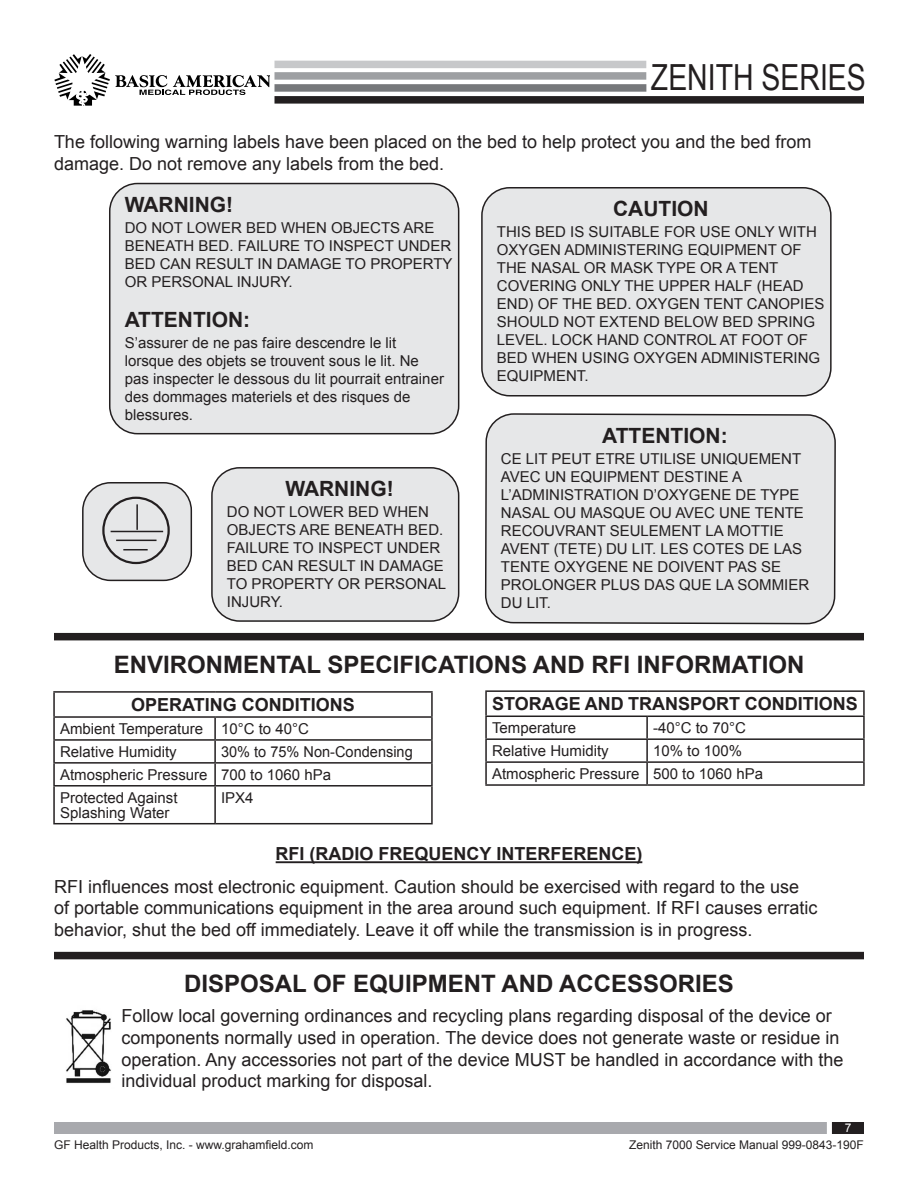
<style>
.page{position:relative;width:918px;height:1188px;background:#fff}
.page>*{position:absolute;margin:0;border:0;box-sizing:border-box;transform-origin:0 0}
.t1{font:36px "Arial";color:#231f20;scale:.79 1}
.Subhead_16_rule_abov{font:700 24px "Arial";color:#231f20}
.t2{font:700 21px "Arial";color:#231f20}
.body_12{font:18px/21.6px "Arial";color:#231f20}
.Subhead{font:700 18px "Arial";color:#231f20}
.table_body_inspectio{font:15px/18px "Arial";color:#231f20}
.t3{font:12px "Arial";color:#231f20}
.t4{font:12px "Arial";color:#fff}
</style>
<div class="page">
<div style="left:109px;top:183px;width:350px;height:251px;background:#e6e7e8"></div>
<div style="left:211px;top:467px;width:248px;height:155px;background:#e6e7e8"></div>
<div style="left:481px;top:187px;width:351px;height:210px;background:#e6e7e8"></div>
<div style="left:485px;top:413px;width:351px;height:211px;background:#e6e7e8"></div>
<svg style="left:82px;top:482px;width:110px;height:99px"></svg>
<hr style="left:136px;top:504px;width:2px;height:26px;background:#231f20">
<div style="left:54px;top:633px;width:810px;height:7px;background:#231f20"></div>
<hr style="left:53px;top:691px;width:162px;height:2px;background:#231f20">
<hr style="left:53px;top:693px;width:2px;height:23px;background:#231f20">
<hr style="left:215px;top:691px;width:218px;height:2px;background:#231f20">
<hr style="left:431px;top:693px;width:2px;height:23px;background:#231f20">
<hr style="left:53px;top:716px;width:162px;height:2px;background:#231f20">
<hr style="left:53px;top:718px;width:2px;height:21px;background:#231f20">
<hr style="left:215px;top:716px;width:218px;height:2px;background:#231f20">
<hr style="left:214px;top:718px;width:2px;height:21px;background:#231f20">
<hr style="left:431px;top:718px;width:2px;height:21px;background:#231f20">
<hr style="left:53px;top:739px;width:162px;height:2px;background:#231f20">
<hr style="left:53px;top:741px;width:2px;height:21px;background:#231f20">
<hr style="left:215px;top:739px;width:218px;height:2px;background:#231f20">
<hr style="left:214px;top:741px;width:2px;height:21px;background:#231f20">
<hr style="left:431px;top:741px;width:2px;height:21px;background:#231f20">
<hr style="left:53px;top:762px;width:162px;height:2px;background:#231f20">
<hr style="left:53px;top:764px;width:2px;height:21px;background:#231f20">
<hr style="left:215px;top:762px;width:218px;height:2px;background:#231f20">
<hr style="left:214px;top:764px;width:2px;height:21px;background:#231f20">
<hr style="left:431px;top:764px;width:2px;height:21px;background:#231f20">
<hr style="left:53px;top:785px;width:162px;height:2px;background:#231f20">
<hr style="left:53px;top:787px;width:2px;height:36px;background:#231f20">
<hr style="left:215px;top:785px;width:218px;height:2px;background:#231f20">
<hr style="left:214px;top:787px;width:2px;height:36px;background:#231f20">
<hr style="left:431px;top:787px;width:2px;height:36px;background:#231f20">
<hr style="left:53px;top:823px;width:162px;height:1px;background:#231f20">
<hr style="left:215px;top:823px;width:218px;height:1px;background:#231f20">
<hr style="left:485px;top:690px;width:162px;height:2px;background:#231f20">
<hr style="left:485px;top:692px;width:2px;height:24px;background:#231f20">
<hr style="left:647px;top:690px;width:218px;height:2px;background:#231f20">
<hr style="left:863px;top:692px;width:2px;height:24px;background:#231f20">
<hr style="left:485px;top:716px;width:162px;height:1px;background:#231f20">
<hr style="left:485px;top:717px;width:2px;height:21px;background:#231f20">
<hr style="left:647px;top:716px;width:218px;height:1px;background:#231f20">
<hr style="left:646px;top:717px;width:2px;height:21px;background:#231f20">
<hr style="left:863px;top:717px;width:2px;height:21px;background:#231f20">
<hr style="left:485px;top:738px;width:162px;height:2px;background:#231f20">
<hr style="left:485px;top:740px;width:2px;height:21px;background:#231f20">
<hr style="left:647px;top:738px;width:218px;height:2px;background:#231f20">
<hr style="left:646px;top:740px;width:2px;height:21px;background:#231f20">
<hr style="left:863px;top:740px;width:2px;height:21px;background:#231f20">
<hr style="left:485px;top:761px;width:162px;height:2px;background:#231f20">
<hr style="left:485px;top:763px;width:2px;height:21px;background:#231f20">
<hr style="left:647px;top:761px;width:218px;height:2px;background:#231f20">
<hr style="left:646px;top:763px;width:2px;height:21px;background:#231f20">
<hr style="left:863px;top:763px;width:2px;height:21px;background:#231f20">
<hr style="left:485px;top:784px;width:162px;height:2px;background:#231f20">
<hr style="left:647px;top:784px;width:218px;height:2px;background:#231f20">
<hr style="left:276px;top:861px;width:366px;height:2px;background:#231f20">
<div style="left:54px;top:952px;width:810px;height:7px;background:#231f20"></div>
<img style="left:66px;top:1010px;width:45px;height:73px">
<div style="left:832px;top:1122px;width:32px;height:12px;background:#231f20"></div>
<div style="left:54px;top:1122px;width:773px;height:12px;background:#a8a9ad"></div>
<div style="left:274px;top:61px;width:372px;height:7px;background:#c7c8ca"></div>
<div style="left:274px;top:72px;width:372px;height:8px;background:#9d9fa2"></div>
<div style="left:274px;top:84px;width:372px;height:8px;background:#76787b"></div>
<div style="left:274px;top:96px;width:590px;height:8px;background:#231f20"></div>
<svg style="left:54px;top:54px;width:216px;height:52px"></svg>
<h1 class="t1" style="left:651px;top:54px;width:274px">ZENITH SERIES</h1>
<p class="body_12" style="left:54px;top:131px;width:759px">The following warning labels have been placed on the bed to help protect you and the bed from damage. Do not remove any labels from the bed.</p>
<p class="t2" style="left:125px;top:193px;width:110px">WARNING!</p>
<p class="table_body_inspectio" style="left:125px;top:219px;width:329px">DO NOT LOWER BED WHEN OBJECTS ARE<br>BENEATH BED. FAILURE TO INSPECT UNDER<br>BED CAN RESULT IN DAMAGE TO PROPERTY<br>OR PERSONAL INJURY.</p>
<p class="t2" style="left:125px;top:308px;width:127px">ATTENTION:</p>
<p class="table_body_inspectio" style="left:125px;top:334px;width:321px">S’assurer de ne pas faire descendre le lit lorsque des objets se trouvent sous le lit. Ne pas inspecter le dessous du lit pourrait entrainer des dommages materiels et des risques de blessures.</p>
<p class="t2" style="left:613px;top:197px;width:97px">CAUTION</p>
<p class="table_body_inspectio" style="left:497px;top:223px;width:329px">THIS BED IS SUITABLE FOR USE ONLY WITH<br>OXYGEN ADMINISTERING EQUIPMENT OF<br>THE NASAL OR MASK TYPE OR A TENT<br>COVERING ONLY THE UPPER HALF (HEAD<br>END) OF THE BED. OXYGEN TENT CANOPIES<br>SHOULD NOT EXTEND BELOW BED SPRING<br>LEVEL. LOCK HAND CONTROL AT FOOT OF<br>BED WHEN USING OXYGEN ADMINISTERING<br>EQUIPMENT.</p>
<p class="t2" style="left:285px;top:477px;width:110px">WARNING!</p>
<p class="table_body_inspectio" style="left:227px;top:503px;width:221px">DO NOT LOWER BED WHEN<br>OBJECTS ARE BENEATH BED.<br>FAILURE TO INSPECT UNDER<br>BED CAN RESULT IN DAMAGE<br>TO PROPERTY OR PERSONAL<br>INJURY.</p>
<p class="t2" style="left:602px;top:424px;width:127px">ATTENTION:</p>
<p class="table_body_inspectio" style="left:501px;top:450px;width:310px">CE LIT PEUT ETRE UTILISE UNIQUEMENT<br>AVEC UN EQUIPMENT DESTINE A<br>L’ADMINISTRATION D’OXYGENE DE TYPE<br>NASAL OU MASQUE OU AVEC UNE TENTE<br>RECOUVRANT SEULEMENT LA MOTTIE<br>AVENT (TETE) DU LIT. LES COTES DE LAS<br>TENTE OXYGENE NE DOIVENT PAS SE<br>PROLONGER PLUS DAS QUE LA SOMMIER<br>DU LIT.</p>
<p class="Subhead_16_rule_abov" style="left:114px;top:648px;width:692px">ENVIRONMENTAL SPECIFICATIONS AND RFI INFORMATION</p>
<p class="Subhead" style="left:131px;top:693px;width:225px">OPERATING CONDITIONS</p>
<p class="table_body_inspectio" style="left:60px;top:720px;width:145px">Ambient Temperature</p>
<p class="table_body_inspectio" style="left:221px;top:720px;width:89px">10°C to 40°C</p>
<p class="table_body_inspectio" style="left:60px;top:743px;width:118px">Relative Humidity</p>
<p class="table_body_inspectio" style="left:221px;top:743px;width:193px">30% to 75% Non-Condensing</p>
<p class="table_body_inspectio" style="left:60px;top:766px;width:149px">Atmospheric Pressure</p>
<p class="table_body_inspectio" style="left:221px;top:766px;width:112px">700 to 1060 hPa</p>
<p class="table_body_inspectio" style="left:60px;top:790px;width:119px;line-height:15px">Protected Against<br>Splashing Water</p>
<p class="table_body_inspectio" style="left:221px;top:789px;width:34px">IPX4</p>
<p class="Subhead" style="left:492px;top:692px;width:367px">STORAGE AND TRANSPORT CONDITIONS</p>
<p class="table_body_inspectio" style="left:492px;top:719px;width:86px">Temperature</p>
<p class="table_body_inspectio" style="left:653px;top:719px;width:94px">-40°C to 70°C</p>
<p class="table_body_inspectio" style="left:492px;top:742px;width:118px">Relative Humidity</p>
<p class="table_body_inspectio" style="left:653px;top:742px;width:91px">10% to 100%</p>
<p class="table_body_inspectio" style="left:492px;top:765px;width:149px">Atmospheric Pressure</p>
<p class="table_body_inspectio" style="left:653px;top:765px;width:112px">500 to 1060 hPa</p>
<p class="Subhead" style="left:276px;top:842px;width:368px">RFI (RADIO FREQUENCY INTERFERENCE)</p>
<p class="body_12" style="left:54px;top:876px;width:765px">RFI influences most electronic equipment. Caution should be exercised with regard to the use of portable communications equipment in the area around such equipment. If RFI causes erratic behavior, shut the bed off immediately. Leave it off while the transmission is in progress.</p>
<p class="Subhead_16_rule_abov" style="left:184px;top:967px;width:551px">DISPOSAL OF EQUIPMENT AND ACCESSORIES</p>
<p class="body_12" style="left:122px;top:1006px;width:724px">Follow local governing ordinances and recycling plans regarding disposal of the device or components normally used in operation. The device does not generate waste or residue in operation. Any accessories not part of the device MUST be handled in accordance with the individual product marking for disposal.</p>
<p class="t4" style="left:845px;top:1120px;width:8px">7</p>
<p class="t3" style="left:54px;top:1137px;width:261px">GF Health Products, Inc. - www.grahamfield.com</p>
<p class="t3" style="left:629px;top:1137px;width:236px">Zenith 7000 Service Manual 999-0843-190F</p>
</div>
